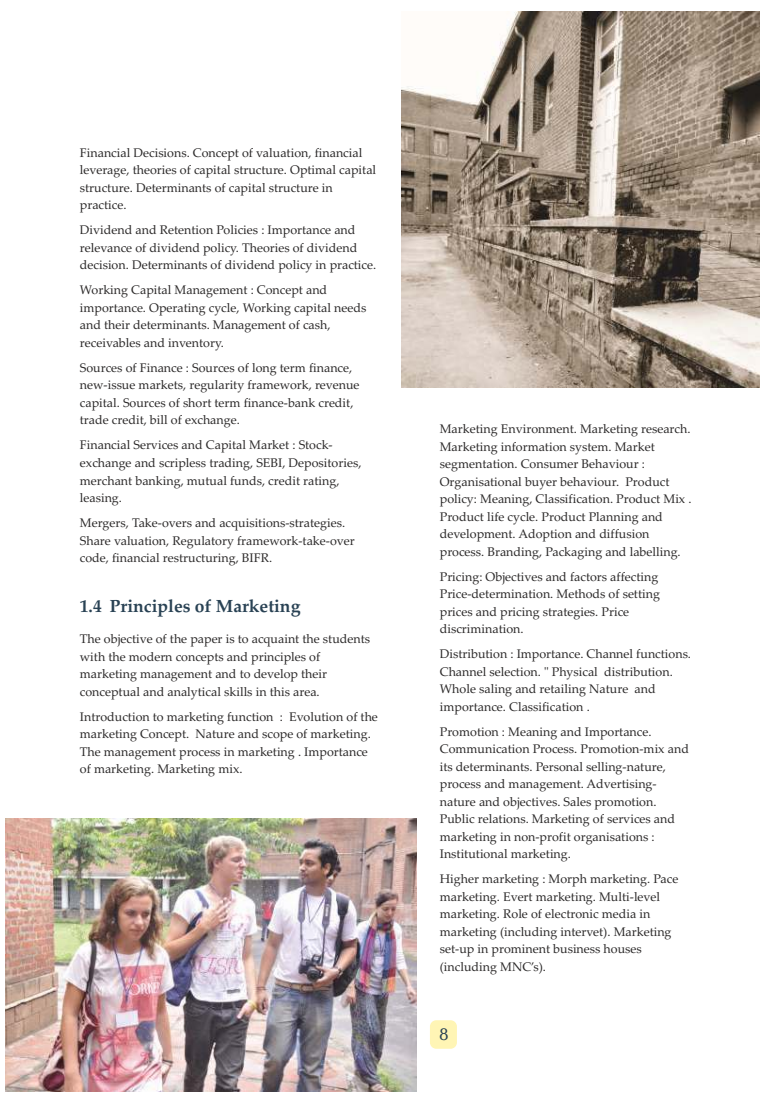
<style>
.page{position:relative;width:765px;height:1103px;background:#fff}
.page>*{position:absolute;margin:0;border:0;box-sizing:border-box;transform-origin:0 0}
.t1{font:700 17.5px "Palatino Linotype";color:#294254}
.t2{font:17.5px "CG Omega";color:#294254}
.t3{font:12.5px/17.5px "Palatino Linotype";color:#2b2929}
</style>
<div class="page">
<div style="left:430px;top:1020px;width:27px;height:28px;background:#fff5b5;border-radius:6px"></div>
<img style="left:6px;top:819px;width:411px;height:272px">
<img style="left:402px;top:11px;width:357px;height:376px">
<p class="t3" style="left:80px;top:145px;width:298px">Financial Decisions. Concept of valuation, financial leverage, theories of capital structure. Optimal capital structure. Determinants of capital structure in practice.</p>
<p class="t3" style="left:80px;top:223px;width:298px">Dividend and Retention Policies : Importance and relevance of dividend policy. Theories of dividend decision. Determinants of dividend policy in practice.</p>
<p class="t3" style="left:80px;top:283px;width:288px">Working Capital Management : Concept and importance. Operating cycle, Working capital needs and their determinants. Management of cash, receivables and inventory.</p>
<p class="t3" style="left:80px;top:360px;width:281px">Sources of Finance : Sources of long term finance, new-issue markets, regularity framework, revenue capital. Sources of short term finance-bank credit, trade credit, bill of exchange.</p>
<p class="t3" style="left:80px;top:438px;width:283px">Financial Services and Capital Market : Stock&shy;exchange and scripless trading, SEBI, Depositories, merchant banking, mutual funds, credit rating, leasing.</p>
<p class="t3" style="left:80px;top:515px;width:276px">Mergers, Take-overs and acquisitions-strategies.<br>Share valuation, Regulatory framework-take-over code, financial restructuring, BIFR.</p>
<h1 class="t1" style="left:80px;top:599px;width:222px">1.4 Principles of Marketing</h1>
<p class="t3" style="left:80px;top:631px;width:292px">The objective of the paper is to acquaint the students with the modern concepts and principles of marketing management and to develop their conceptual and analytical skills in this area.</p>
<p class="t3" style="left:80px;top:709px;width:300px">Introduction to marketing function : Evolution of the marketing Concept. Nature and scope of marketing.<br>The management process in marketing . Importance of marketing. Marketing mix.</p>
<p class="t3" style="left:440px;top:421px;width:253px">Marketing Environment. Marketing research.<br>Marketing information system. Market segmentation. Consumer Behaviour :<br>Organisational buyer behaviour. Product policy: Meaning, Classification. Product Mix .<br>Product life cycle. Product Planning and development. Adoption and diffusion process. Branding, Packaging and labelling.</p>
<p class="t3" style="left:440px;top:569px;width:222px">Pricing: Objectives and factors affecting Price-determination. Methods of setting prices and pricing strategies. Price discrimination.</p>
<p class="t3" style="left:440px;top:646px;width:253px">Distribution : Importance. Channel functions.<br>Channel selection. " Physical distribution.<br>Whole saling and retailing Nature and importance. Classification .</p>
<p class="t3" style="left:440px;top:724px;width:251px">Promotion : Meaning and Importance.<br>Communication Process. Promotion-mix and its determinants. Personal selling-nature, process and management. Advertising&shy;nature and objectives. Sales promotion.<br>Public relations. Marketing of services and marketing in non-profit organisations :<br>Institutional marketing.</p>
<p class="t3" style="left:440px;top:871px;width:240px">Higher marketing : Morph marketing. Pace marketing. Evert marketing. Multi-level marketing. Role of electronic media in marketing (including intervet). Marketing set-up in prominent business houses (including MNC’s).</p>
<h1 class="t2" style="left:439px;top:1027px;width:11px">8</h1>
</div>
